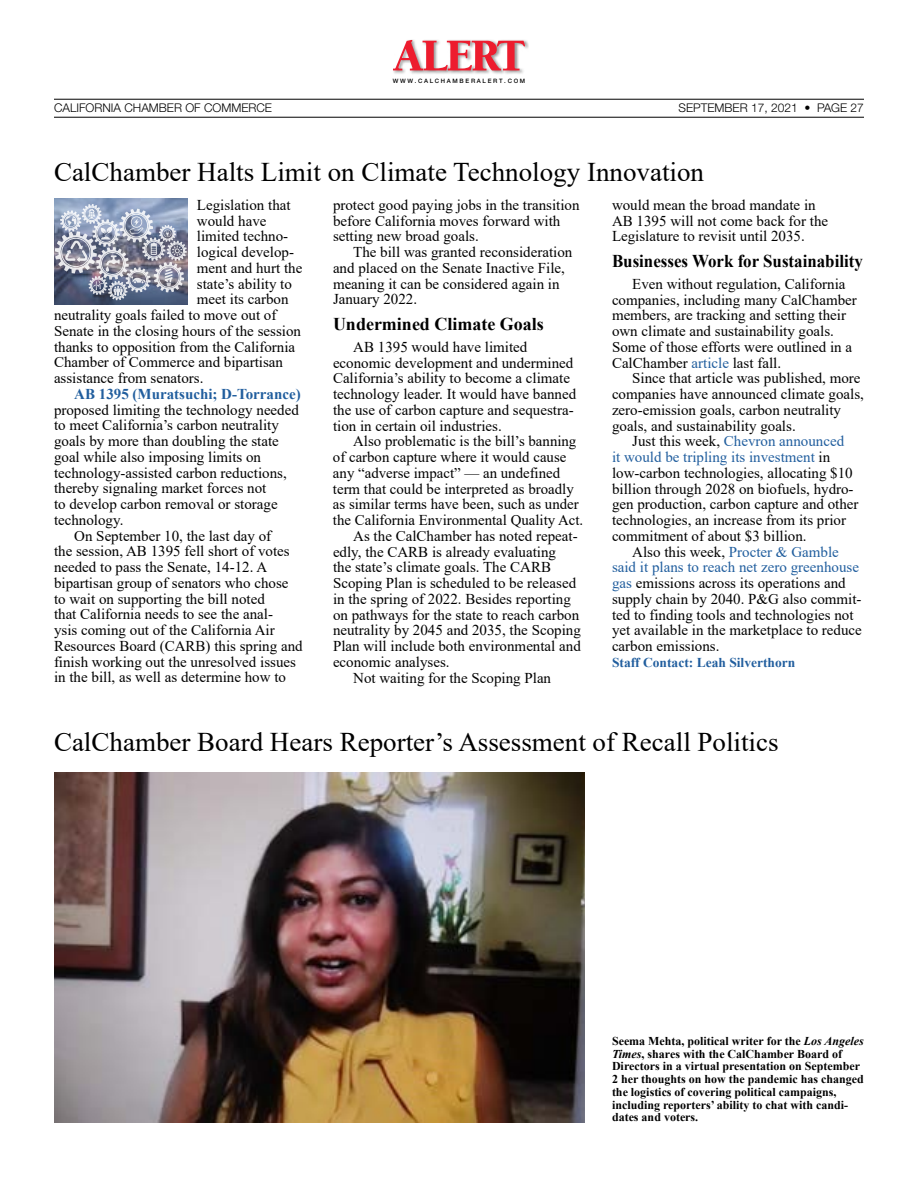
<style>
.page{position:relative;width:918px;height:1188px;background:#fff}
.page>*{position:absolute;margin:0;border:0;box-sizing:border-box;transform-origin:0 0}
.t1{font:27px "Times New Roman";color:#000}
.t2{font:700 18px "Times New Roman";color:#000;scale:.94 1}
.t3{font:700 18px "Times New Roman";color:#000}
.t4{font:15px/15.8px "Times New Roman";color:#000}
.t5{font:700 15px "Times New Roman";color:#215e9e}
.t6{font:700 13.5px "Times New Roman";color:#215e9e}
.t7{font:700 12px/12.8px "Times New Roman";color:#000}
.t8{font:300 12px "Helvetica Neue";color:#000}
.t9{font:500 6px "Helvetica Neue";letter-spacing:.28em;color:#000}
.s1{color:#215e9e}
.s2{font-style:italic}
</style>
<div class="page">
<hr style="left:54px;top:99px;width:810px;height:1px;background:#000">
<hr style="left:54px;top:117px;width:810px;height:1px;background:#000">
<div style="left:392px;top:39px;width:137px;height:36px;background:#000;opacity:.4"></div>
<svg style="left:393px;top:40px;width:133px;height:30px"></svg>
<img style="left:54px;top:772px;width:531px;height:350px">
<svg style="left:54px;top:199px;width:134px;height:105px;background:#8f97ab"></svg>
<p class="t9" style="left:393px;top:77px;width:134px">WWW.CALCHAMBERALERT.COM</p>
<p class="t8" style="left:54px;top:101px;width:220px">CALIFORNIA CHAMBER OF COMMERCE</p>
<p class="t8" style="left:679px;top:101px;width:187px">SEPTEMBER 17, 2021 • PAGE 27</p>
<h1 class="t1" style="left:54px;top:153px;width:652px">CalChamber Halts Limit on Climate Technology Innovation</h1>
<p class="t4" style="left:197px;top:197px;width:95px">Legislation that</p>
<p class="t4" style="left:197px;top:212px;width:71px">would have</p>
<p class="t4" style="left:197px;top:228px;width:93px">limited techno-</p>
<p class="t4" style="left:197px;top:244px;width:99px">logical develop-</p>
<p class="t4" style="left:197px;top:260px;width:107px">ment and hurt the</p>
<p class="t4" style="left:197px;top:275px;width:97px">state’s ability to</p>
<p class="t4" style="left:197px;top:291px;width:93px">meet its carbon</p>
<p class="t4" style="left:54px;top:307px;width:224px">neutrality goals failed to move out of</p>
<p class="t4" style="left:54px;top:323px;width:249px">Senate in the closing hours of the session</p>
<p class="t4" style="left:54px;top:338px;width:243px">thanks to opposition from the California</p>
<p class="t4" style="left:54px;top:354px;width:231px">Chamber of Commerce and bipartisan</p>
<p class="t4" style="left:54px;top:370px;width:151px">assistance from senators.</p>
<p class="t5" style="left:74px;top:383px;width:228px">AB 1395 (Muratsuchi; D-Torrance)</p>
<p class="t4" style="left:54px;top:401px;width:246px">proposed limiting the technology needed</p>
<p class="t4" style="left:54px;top:417px;width:226px">to meet California’s carbon neutrality</p>
<p class="t4" style="left:54px;top:433px;width:226px">goals by more than doubling the state</p>
<p class="t4" style="left:54px;top:449px;width:209px">goal while also imposing limits on</p>
<p class="t4" style="left:54px;top:464px;width:234px">technology-assisted carbon reductions,</p>
<p class="t4" style="left:54px;top:480px;width:214px">thereby signaling market forces not</p>
<p class="t4" style="left:54px;top:496px;width:225px">to develop carbon removal or storage</p>
<p class="t4" style="left:54px;top:512px;width:71px">technology.</p>
<p class="t4" style="left:74px;top:527px;width:199px">On September 10, the last day of</p>
<p class="t4" style="left:54px;top:543px;width:237px">the session, AB 1395 fell short of votes</p>
<p class="t4" style="left:54px;top:559px;width:215px">needed to pass the Senate, 14-12. A</p>
<p class="t4" style="left:54px;top:575px;width:236px">bipartisan group of senators who chose</p>
<p class="t4" style="left:54px;top:590px;width:212px">to wait on supporting the bill noted</p>
<p class="t4" style="left:54px;top:606px;width:221px">that California needs to see the anal-</p>
<p class="t4" style="left:54px;top:622px;width:222px">ysis coming out of the California Air</p>
<p class="t4" style="left:54px;top:638px;width:250px">Resources Board (CARB) this spring and</p>
<p class="t4" style="left:54px;top:653px;width:244px">finish working out the unresolved issues</p>
<p class="t4" style="left:54px;top:669px;width:234px">in the bill, as well as determine how to</p>
<p class="t4" style="left:333px;top:197px;width:248px">protect good paying jobs in the transition before California moves forward with setting new broad goals.</p>
<p class="t4" style="left:333px;top:244px;width:241px;text-indent:20px">The bill was granted reconsideration and placed on the Senate Inactive File, meaning it can be considered again in<br>January 2022.</p>
<p class="t3" style="left:333px;top:311px;width:212px">Undermined Climate Goals</p>
<p class="t4" style="left:333px;top:338px;width:245px;text-indent:20px">AB 1395 would have limited economic development and undermined California’s ability to become a climate technology leader. It would have banned the use of carbon capture and sequestra&shy;tion in certain oil industries.</p>
<p class="t4" style="left:353px;top:433px;width:225px">Also problematic is the bill’s banning</p>
<p class="t4" style="left:333px;top:449px;width:235px">of carbon capture where it would cause</p>
<p class="t4" style="left:333px;top:464px;width:229px">any “adverse impact” — an undefined</p>
<p class="t4" style="left:333px;top:480px;width:242px">term that could be interpreted as broadly</p>
<p class="t4" style="left:333px;top:496px;width:247px">as similar terms have been, such as under</p>
<p class="t4" style="left:333px;top:512px;width:252px">the California Environmental Quality Act.</p>
<p class="t4" style="left:353px;top:527px;width:226px">As the CalChamber has noted repeat-</p>
<p class="t4" style="left:333px;top:543px;width:225px">edly, the CARB is already evaluating</p>
<p class="t4" style="left:333px;top:559px;width:220px">the state’s climate goals. The CARB</p>
<p class="t4" style="left:333px;top:575px;width:245px">Scoping Plan is scheduled to be released</p>
<p class="t4" style="left:333px;top:590px;width:239px">in the spring of 2022. Besides reporting</p>
<p class="t4" style="left:333px;top:606px;width:248px">on pathways for the state to reach carbon</p>
<p class="t4" style="left:333px;top:622px;width:249px">neutrality by 2045 and 2035, the Scoping</p>
<p class="t4" style="left:333px;top:638px;width:249px">Plan will include both environmental and</p>
<p class="t4" style="left:333px;top:653px;width:118px">economic analyses.</p>
<p class="t4" style="left:353px;top:669px;width:199px">Not waiting for the Scoping Plan</p>
<p class="t4" style="left:612px;top:197px;width:218px">would mean the broad mandate in<br>AB 1395 will not come back for the<br>Legislature to revisit until 2035.</p>
<p class="t2" style="left:612px;top:248px;width:268px">Businesses Work for Sustainability</p>
<p class="t4" style="left:612px;top:275px;width:246px;text-indent:20px">Even without regulation, California companies, including many CalChamber members, are tracking and setting their own climate and sustainability goals.<br>Some of those efforts were outlined in a CalChamber <span class="s1">article</span> last fall.</p>
<p class="t4" style="left:612px;top:370px;width:254px;text-indent:20px">Since that article was published, more companies have announced climate goals, zero-emission goals, carbon neutrality goals, and sustainability goals.</p>
<p class="t4" style="left:612px;top:433px;width:248px;text-indent:20px">Just this week, <span class="s1">Chevron announced<br>it would be tripling its investment</span> in low-carbon technologies, allocating $10 billion through 2028 on biofuels, hydro&shy;gen production, carbon capture and other technologies, an increase from its prior commitment of about $3 billion.</p>
<p class="t4" style="left:612px;top:543px;width:251px;text-indent:20px">Also this week, <span class="s1">Procter &amp; Gamble said it plans to reach net zero greenhouse gas</span> emissions across its operations and supply chain by 2040. P&amp;G also commit&shy;ted to finding tools and technologies not yet available in the marketplace to reduce carbon emissions.</p>
<p class="t6" style="left:612px;top:653px;width:185px">Staff Contact: Leah Silverthorn</p>
<h1 class="t1" style="left:54px;top:723px;width:726px">CalChamber Board Hears Reporter’s Assessment of Recall Politics</h1>
<p class="t7" style="left:612px;top:1034px;width:253px">Seema Mehta, political writer for the <span class="s2">Los Angeles Times</span>, shares with the CalChamber Board of Directors in a virtual presentation on September 2 her thoughts on how the pandemic has changed the logistics of covering political campaigns, including reporters’ ability to chat with candi&shy;dates and voters.</p>
</div>
